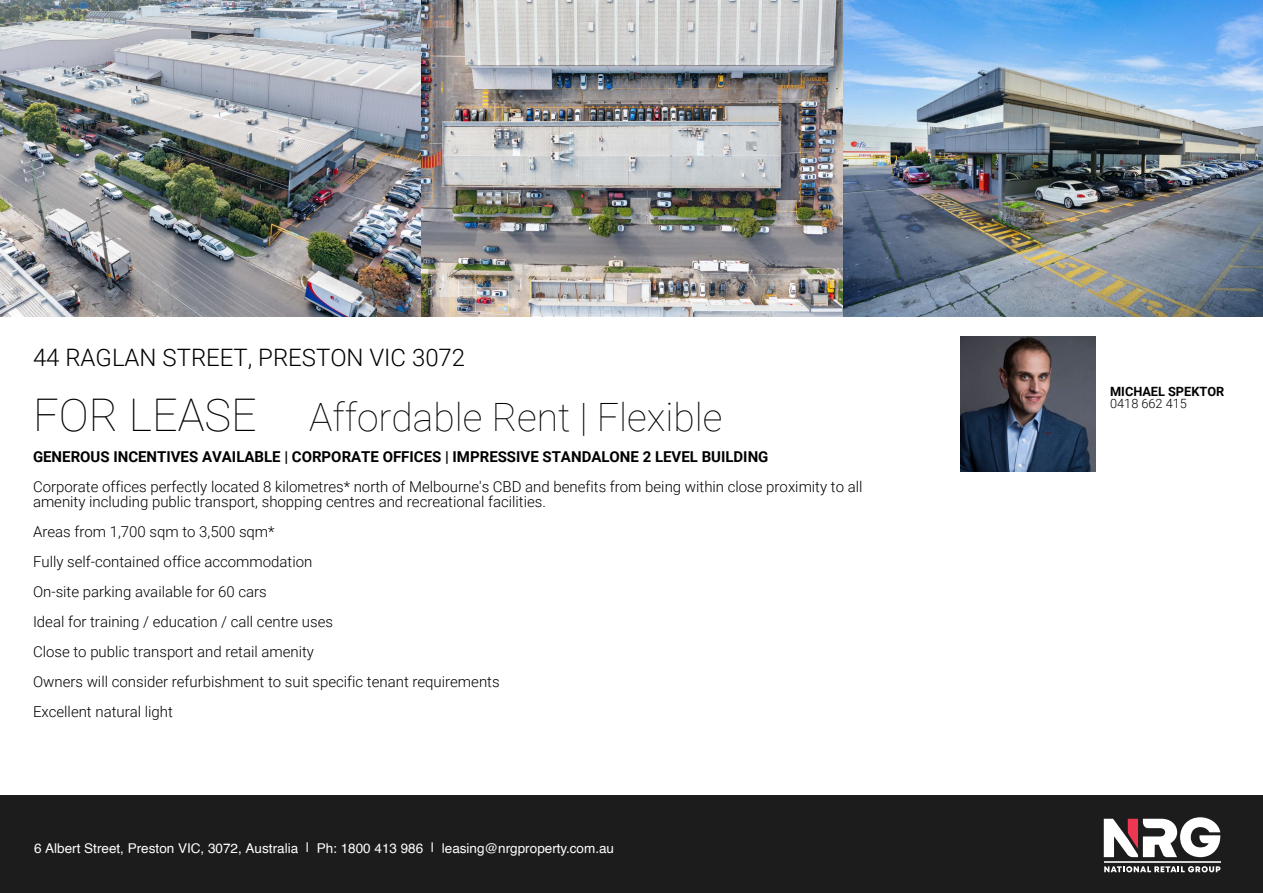
<style>
.page{position:relative;width:1263px;height:893px;background:#fff}
.page>*{position:absolute;margin:0;border:0;box-sizing:border-box;transform-origin:0 0}
.t1{font:100 45px "Roboto";color:#000}
.t2{font:100 39px "Roboto";color:#000}
.t3{font:300 24px "Roboto";color:#000}
.t4{font:300 15px/30px "Roboto";color:#000}
.t5{font:700 15px "Roboto";color:#000}
.t6{font:13.5px "Helvetica";color:#fff}
.t7{font:700 12.75px "Roboto";color:#000}
.t8{font:300 12.75px "Roboto";color:#000}
</style>
<div class="page">
<div style="left:0;top:796px;width:1263px;height:97px;background:#1c1c1d"></div>
<hr style="left:1104px;top:861px;width:116px;height:2px;background:#d1d3d4">
<svg style="left:1104px;top:817px;width:116px;height:40px"></svg>
<svg style="left:1104px;top:866px;width:116px;height:6px"></svg>
<img style="left:0;top:0;width:1263px;height:316px">
<img style="left:960px;top:336px;width:135px;height:135px">
<h3 class="t3" style="left:33px;top:343px;width:434px">44 RAGLAN STREET, PRESTON VIC 3072</h3>
<h1 class="t1" style="left:33px;top:388px;width:225px">FOR LEASE</h1>
<h2 class="t2" style="left:309px;top:393px;width:415px">Affordable Rent | Flexible</h2>
<p class="t5" style="left:33px;top:448px;width:737px">GENEROUS INCENTIVES AVAILABLE | CORPORATE OFFICES | IMPRESSIVE STANDALONE 2 LEVEL BUILDING</p>
<p class="t4" style="left:33px;top:479px;width:831px;line-height:15px">Corporate offices perfectly located 8 kilometres* north of Melbourne's CBD and benefits from being within close proximity to all amenity including public transport, shopping centres and recreational facilities.</p>
<p class="t4" style="left:33px;top:517px;width:468px">Areas from 1,700 sqm to 3,500 sqm*<br>Fully self-contained office accommodation<br>On-site parking available for 60 cars<br>Ideal for training / education / call centre uses<br>Close to public transport and retail amenity<br>Owners will consider refurbishment to suit specific tenant requirements Excellent natural light</p>
<p class="t6" style="left:34px;top:838px;width:582px">6 Albert Street, Preston VIC, 3072, Australia | Ph: 1800 413 986 | leasing@nrgproperty.com.au</p>
<p class="t7" style="left:1110px;top:384px;width:116px">MICHAEL SPEKTOR</p>
<p class="t8" style="left:1110px;top:396px;width:78px">0418 662 415</p>
</div>
